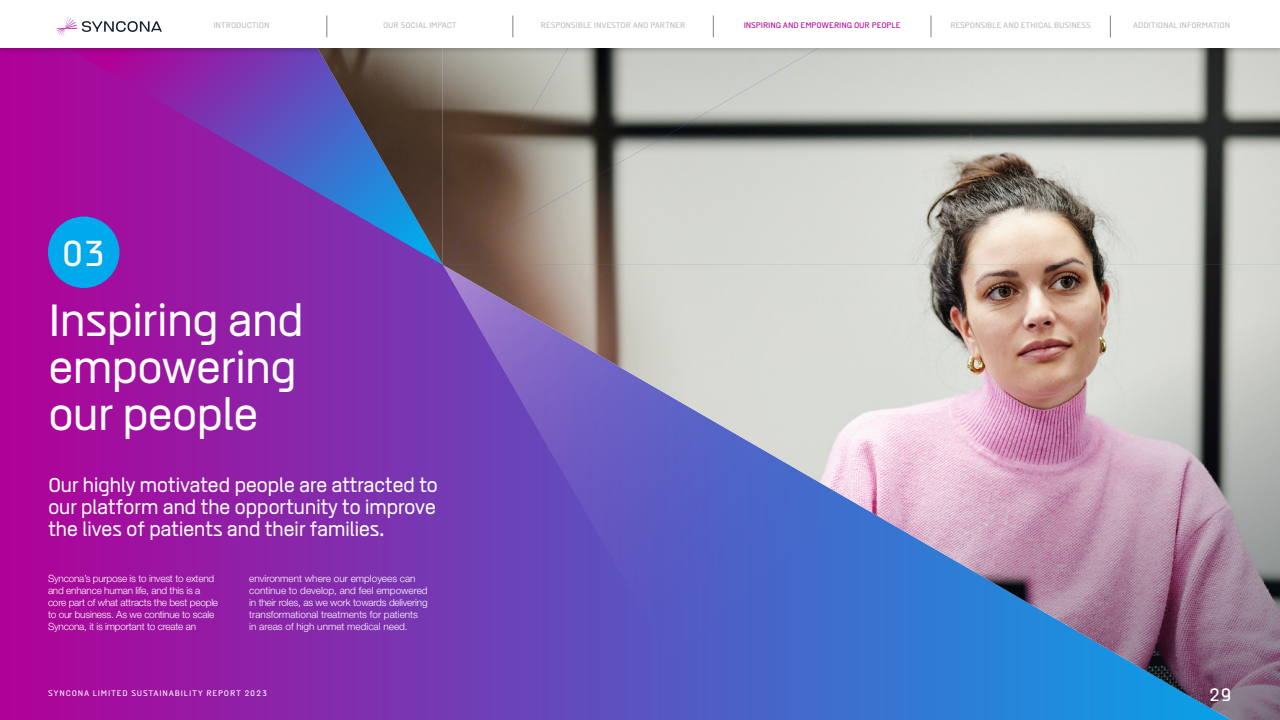
<style>
.page{position:relative;width:1280px;height:720px;background:#fff}
.page>*{position:absolute;margin:0;border:0;box-sizing:border-box;transform-origin:0 0}
.t1{font:300 45px/47px "SUBJECT";letter-spacing:-.03em;color:#fff}
.t2{font:300 36px "SUBJECT";color:#fff}
.t3{font:300 20px/22px "SUBJECT";letter-spacing:-.03em;color:#fff;text-align:justify}
.t4{font:300 18px "SUBJECT";color:#fff}
.t5{font:300 10px/12px "Helvetica Neue LT Pro";color:#fff}
.t6{font:300 10px/12px "Helvetica Neue LT Pro";letter-spacing:-.02em;color:#fff}
.t7{font:300 8px "SUBJECT";letter-spacing:-.01em;color:#b8bbbf}
.t8{font:300 8px "SUBJECT";letter-spacing:.1em;color:#fff}
.t9{font:300 8px "SUBJECT";letter-spacing:-.01em;color:#b10097}
</style>
<div class="page">
<svg style="left:0;top:265px;width:443px;height:455px;background:#921ca5"></svg>
<img style="left:860px;top:56px;width:420px;height:209px">
<img style="left:582px;top:56px;width:278px;height:209px">
<img style="left:443px;top:56px;width:139px;height:209px">
<svg style="left:0;top:56px;width:443px;height:209px;background:#802b9a"></svg>
<img style="left:443px;top:265px;width:837px;height:455px">
<div style="left:48px;top:217px;width:71px;height:71px;background:#00a9eb;border-radius:50%"></div>
<div style="left:0;top:0;width:1280px;height:56px;background:#000;opacity:.2"></div>
<div style="left:0;top:0;width:1280px;height:48px;background:#fff"></div>
<svg style="left:327px;top:15px;width:1px;height:22px"></svg>
<svg style="left:513px;top:15px;width:1px;height:22px"></svg>
<svg style="left:713px;top:15px;width:1px;height:22px"></svg>
<svg style="left:931px;top:15px;width:1px;height:22px"></svg>
<svg style="left:1110px;top:15px;width:1px;height:22px"></svg>
<svg style="left:57px;top:16px;width:105px;height:20px"></svg>
<h2 class="t2" style="left:61px;top:231px;width:47px">03</h2>
<p class="t7" style="left:213px;top:20px;width:58px">INTRODUCTION</p>
<p class="t7" style="left:383px;top:20px;width:75px">OUR SOCIAL IMPACT</p>
<p class="t7" style="left:541px;top:20px;width:146px">RESPONSIBLE INVESTOR AND PARTNER</p>
<p class="t9" style="left:744px;top:20px;width:158px">INSPIRING AND EMPOWERING OUR PEOPLE</p>
<p class="t7" style="left:950px;top:20px;width:142px">RESPONSIBLE AND ETHICAL BUSINESS</p>
<p class="t7" style="left:1133px;top:20px;width:98px">ADDITIONAL INFORMATION</p>
<h1 class="t1" style="left:48px;top:296px;width:258px">Inspiring and empowering our people</h1>
<h3 class="t3" style="left:48px;top:474px;width:392px">Our highly motivated people are attracted to our platform and the opportunity to improve the lives of patients and their families.</h3>
<p class="t6" style="left:48px;top:572px;width:172px">Syncona’s purpose is to invest to extend and enhance human life, and this is a core part of what attracts the best people to our business. As we continue to scale Syncona, it is important to create an</p>
<p class="t5" style="left:249px;top:572px;width:180px">environment where our employees can continue to develop, and feel empowered in their roles, as we work towards delivering transformational treatments for patients in areas of high unmet medical need.</p>
<p class="t8" style="left:48px;top:688px;width:221px">SYNCONA LIMITED SUSTAINABILITY REPORT 2023</p>
<h3 class="t4" style="left:1209px;top:683px;width:25px">29</h3>
</div>
